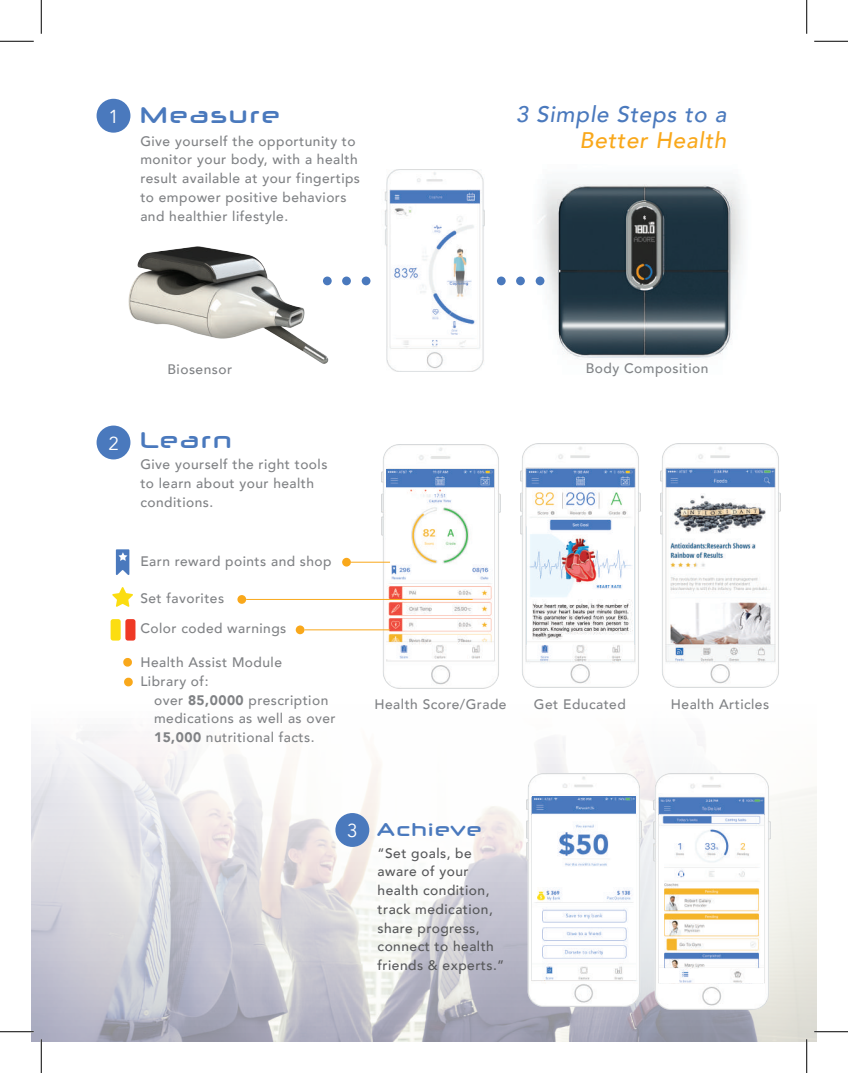
<style>
.page{position:relative;width:848px;height:1073px;background:#fff}
.page>*{position:absolute;margin:0;border:0;box-sizing:border-box;transform-origin:0 0}
.t1{font:700 35px "Neuropol X";letter-spacing:.025em;color:#4a79bd}
.t2{font:700 28.75px "Neuropol X";letter-spacing:.025em;color:#4a79bd}
.t3{font:italic 500 22.5px "Avenir";letter-spacing:.035em;color:#4a79bd}
.t4{font:italic 500 22.5px "Avenir";letter-spacing:.035em;color:#f9a81b}
.t5{font:18.75px "Avenir";color:#fff}
.t6{font:500 13.75px/18.8px "Avenir";letter-spacing:.035em;color:#808285}
.t7{font:500 13.75px/18.8px "Avenir";letter-spacing:.035em;color:#57585a}
.s1{font-weight:900}
</style>
<div class="page">
<svg style="left:31px;top:549px;width:785px;height:492px"></svg>
<img style="left:516px;top:181px;width:227px;height:178px">
<img style="left:128px;top:246px;width:283px;height:126px">
<img style="left:381px;top:169px;width:103px;height:202px">
<img style="left:527px;top:773px;width:114px;height:233px">
<img style="left:653px;top:773px;width:117px;height:236px">
<div style="left:323px;top:276px;width:9px;height:9px;background:#4a79bd;border-radius:50%"></div>
<div style="left:342px;top:276px;width:9px;height:9px;background:#4a79bd;border-radius:4px"></div>
<div style="left:362px;top:276px;width:8px;height:9px;background:#4a79bd;border-radius:50%"></div>
<div style="left:237px;top:595px;width:9px;height:9px;background:#f9a81b;border-radius:50%"></div>
<div style="left:497px;top:276px;width:8px;height:9px;background:#4a79bd;border-radius:50%"></div>
<div style="left:516px;top:276px;width:9px;height:9px;background:#4a79bd;border-radius:50%"></div>
<div style="left:535px;top:276px;width:9px;height:9px;background:#4a79bd;border-radius:50%"></div>
<img style="left:381px;top:445px;width:120px;height:243px">
<img style="left:520px;top:443px;width:120px;height:244px">
<img style="left:660px;top:443px;width:120px;height:244px">
<div style="left:342px;top:558px;width:9px;height:8px;background:#f9a81b;border-radius:50%"></div>
<div style="left:296px;top:625px;width:8px;height:9px;background:#f9a81b;border-radius:4px"></div>
<svg style="left:116px;top:549px;width:13px;height:26px"></svg>
<svg style="left:112px;top:587px;width:21px;height:20px"></svg>
<div style="left:111px;top:619px;width:10px;height:21px;background:#fbdd11;border-radius:2px"></div>
<div style="left:125px;top:619px;width:10px;height:21px;background:#ef3925;border-radius:2px"></div>
<div style="left:97px;top:99px;width:33px;height:34px;background:#4a79bd;border-radius:50%"></div>
<div style="left:97px;top:425px;width:33px;height:34px;background:#4a79bd;border-radius:50%"></div>
<svg style="left:123px;top:657px;width:10px;height:10px"></svg>
<svg style="left:123px;top:677px;width:10px;height:10px"></svg>
<div style="left:335px;top:813px;width:34px;height:34px;background:#4a79bd;border-radius:50%"></div>
<img style="left:387px;top:469px;width:106px;height:190px">
<img style="left:527px;top:469px;width:106px;height:190px">
<img style="left:532px;top:797px;width:103px;height:182px">
<img style="left:659px;top:798px;width:104px;height:184px">
<hr style="left:246px;top:599px;width:226px;height:1px;background:#f9a81b">
<hr style="left:351px;top:562px;width:39px;height:1px;background:#f9a81b">
<hr style="left:304px;top:629px;width:86px;height:1px;background:#f9a81b">
<hr style="left:0;top:1030px;width:34px;height:2px;background:#fff">
<hr style="left:814px;top:1030px;width:34px;height:2px;background:#fff">
<hr style="left:40px;top:1039px;width:2px;height:33px;background:#fff">
<hr style="left:805px;top:1039px;width:2px;height:33px;background:#fff">
<hr style="left:0;top:41px;width:34px;height:1px;background:#000">
<hr style="left:814px;top:41px;width:34px;height:1px;background:#000">
<hr style="left:0;top:1031px;width:34px;height:1px;background:#000">
<hr style="left:814px;top:1031px;width:34px;height:1px;background:#000">
<hr style="left:41px;top:0;width:1px;height:34px;background:#000">
<hr style="left:41px;top:1039px;width:1px;height:33px;background:#000">
<hr style="left:806px;top:0;width:1px;height:34px;background:#000">
<hr style="left:806px;top:1039px;width:1px;height:33px;background:#000">
<h3 class="t5" style="left:108px;top:105px;width:12px">1</h3>
<h1 class="t1" style="left:140px;top:101px;width:143px">Measure</h1>
<p class="t6" style="left:140px;top:131px;width:221px">Give yourself the opportunity to monitor your body, with a health result available at your fingertips to empower positive behaviors and healthier lifestyle.</p>
<h3 class="t3" style="left:515px;top:101px;width:212px">3 Simple Steps to a</h3>
<h3 class="t4" style="left:579px;top:127px;width:148px">Better Health</h3>
<h3 class="t5" style="left:108px;top:432px;width:12px">2</h3>
<p class="t6" style="left:167px;top:359px;width:66px">Biosensor</p>
<p class="t6" style="left:585px;top:358px;width:124px">Body Composition</p>
<h1 class="t1" style="left:140px;top:425px;width:94px">Learn</h1>
<p class="t6" style="left:140px;top:454px;width:189px">Give yourself the right tools to learn about your health conditions.</p>
<p class="t6" style="left:140px;top:550px;width:193px">Earn reward points and shop</p>
<p class="t6" style="left:140px;top:587px;width:85px">Set favorites</p>
<p class="t6" style="left:140px;top:618px;width:147px">Color coded warnings</p>
<p class="t6" style="left:140px;top:652px;width:143px">Health Assist Module<br>Library of:</p>
<p class="t6" style="left:154px;top:689px;width:183px">over <span class="s1">85,0000</span> prescription medications as well as over<br><span class="s1">15,000</span> nutritional facts.</p>
<p class="t6" style="left:374px;top:694px;width:134px">Health Score/Grade</p>
<p class="t6" style="left:534px;top:694px;width:93px">Get Educated</p>
<p class="t6" style="left:671px;top:694px;width:100px">Health Articles</p>
<h3 class="t5" style="left:347px;top:819px;width:12px">3</h3>
<h2 class="t2" style="left:377px;top:817px;width:107px">Achieve</h2>
<p class="t7" style="left:377px;top:842px;width:128px">“Set goals, be aware of your health condition, track medication, share progress, connect to health friends &amp; experts.”</p>
</div>
